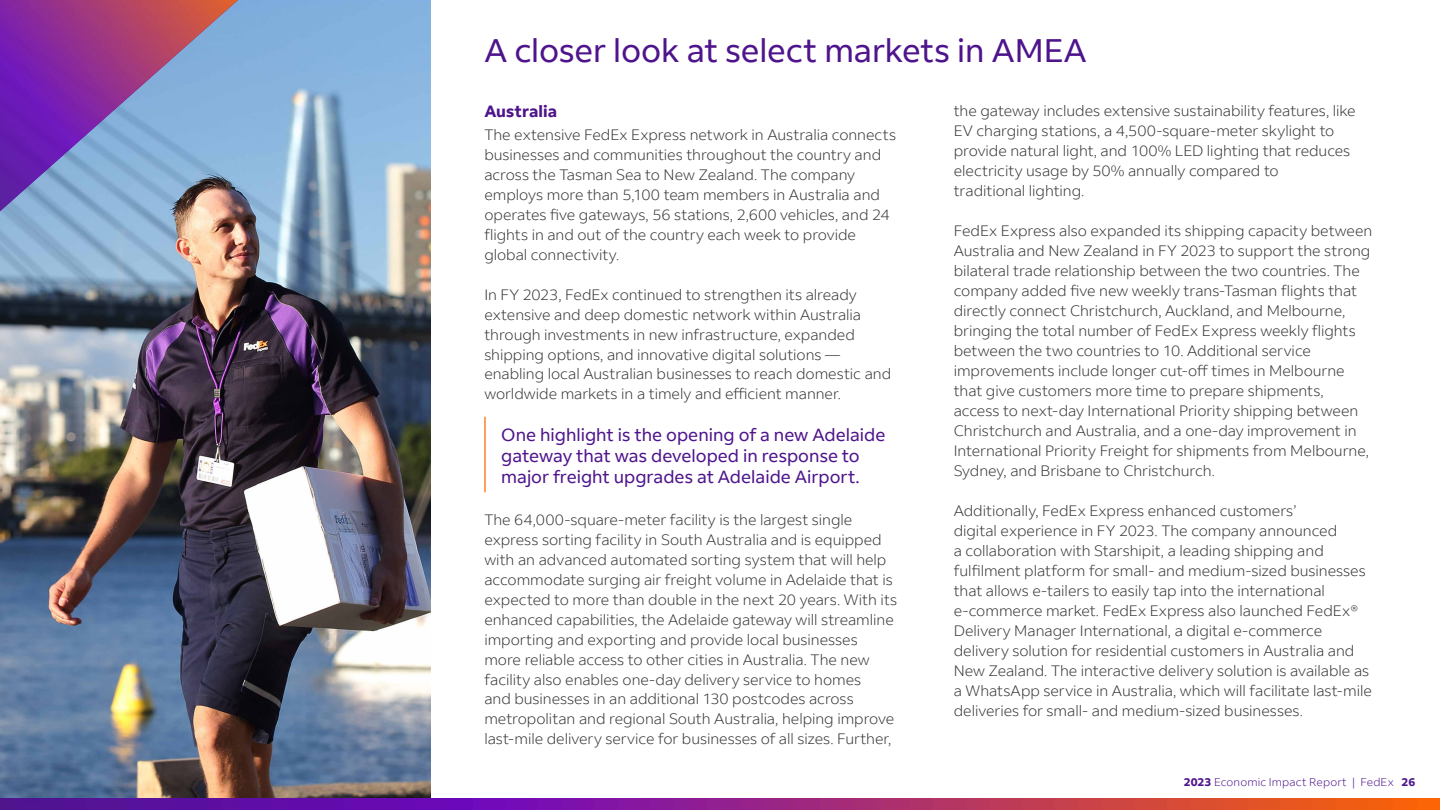
<style>
.page{position:relative;width:1440px;height:810px;background:#fff}
.page>*{position:absolute;margin:0;border:0;box-sizing:border-box;transform-origin:0 0}
.t1{font:32.5px "Fed Ex Sans";letter-spacing:-.005em;color:#4e148c}
.t2{font:17.5px/21.2px "Fed Ex Sans";color:#4e148c}
.t3{font:700 16.25px "Fed Ex Sans";letter-spacing:.005em;color:#4e148c}
.t4{font:300 15px/20px "Fed Ex Sans";letter-spacing:-.005em;color:#333}
.t5{font:300 11.25px "Fed Ex Sans";letter-spacing:.01em;color:#4e148c}
.s1{font-weight:700}
</style>
<div class="page">
<img style="left:0;top:0;width:430px;height:799px">
<svg style="left:0;top:0;width:251px;height:221px"></svg>
<img style="left:0;top:0;width:240px;height:212px">
<img style="left:0;top:799px;width:1440px;height:11px">
<hr style="left:484px;top:417px;width:2px;height:75px;background:#f60">
<h1 class="t1" style="left:484px;top:32px;width:604px">A closer look at select markets in AMEA</h1>
<p class="t3" style="left:484px;top:102px;width:74px">Australia</p>
<p class="t4" style="left:484px;top:124px;width:413px">The extensive FedEx Express network in Australia connects businesses and communities throughout the country and across the Tasman Sea to New Zealand. The company employs more than 5,100 team members in Australia and operates five gateways, 56 stations, 2,600 vehicles, and 24 flights in and out of the country each week to provide global connectivity.</p>
<p class="t4" style="left:484px;top:284px;width:408px">In FY 2023, FedEx continued to strengthen its already extensive and deep domestic network within Australia through investments in new infrastructure, expanded shipping options, and innovative digital solutions — enabling local Australian businesses to reach domestic and worldwide markets in a timely and efficient manner.</p>
<p class="t2" style="left:501px;top:424px;width:386px">One highlight is the opening of a new Adelaide gateway that was developed in response to major freight upgrades at Adelaide Airport.</p>
<p class="t4" style="left:484px;top:509px;width:414px">The 64,000-square-meter facility is the largest single express sorting facility in South Australia and is equipped with an advanced automated sorting system that will help accommodate surging air freight volume in Adelaide that is expected to more than double in the next 20 years. With its enhanced capabilities, the Adelaide gateway will streamline importing and exporting and provide local businesses more reliable access to other cities in Australia. The new facility also enables one-day delivery service to homes<br>and businesses in an additional 130 postcodes across metropolitan and regional South Australia, helping improve last-mile delivery service for businesses of all sizes. Further,</p>
<p class="t4" style="left:954px;top:101px;width:404px">the gateway includes extensive sustainability features, like EV charging stations, a 4,500-square-meter skylight to provide natural light, and 100% LED lighting that reduces electricity usage by 50% annually compared to<br>traditional lighting.</p>
<p class="t4" style="left:954px;top:221px;width:420px">FedEx Express also expanded its shipping capacity between Australia and New Zealand in FY 2023 to support the strong bilateral trade relationship between the two countries. The company added five new weekly trans-Tasman flights that directly connect Christchurch, Auckland, and Melbourne, bringing the total number of FedEx Express weekly flights between the two countries to 10. Additional service improvements include longer cut-off times in Melbourne that give customers more time to prepare shipments, access to next-day International Priority shipping between Christchurch and Australia, and a one-day improvement in International Priority Freight for shipments from Melbourne, Sydney, and Brisbane to Christchurch.</p>
<p class="t4" style="left:954px;top:501px;width:420px">Additionally, FedEx Express enhanced customers’<br>digital experience in FY 2023. The company announced<br>a collaboration with Starshipit, a leading shipping and fulfilment platform for small- and medium-sized businesses that allows e-tailers to easily tap into the international e-commerce market. FedEx Express also launched FedEx® Delivery Manager International, a digital e-commerce delivery solution for residential customers in Australia and New Zealand. The interactive delivery solution is available as a WhatsApp service in Australia, which will facilitate last-mile deliveries for small- and medium-sized businesses.</p>
<p class="t5" style="left:1184px;top:775px;width:233px"><span class="s1">2023</span> Economic Impact Report | FedEx <span class="s1">26</span></p>
</div>
